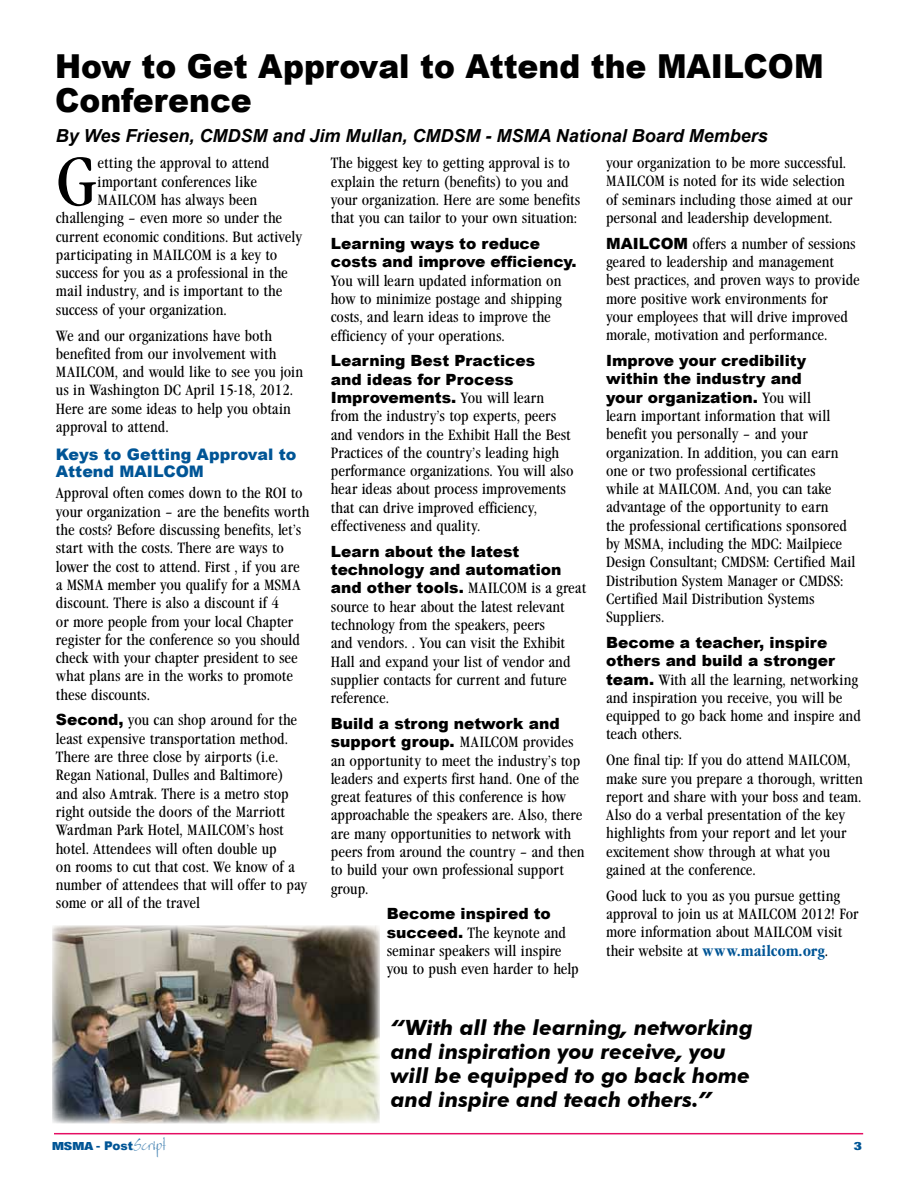
<style>
.page{position:relative;width:918px;height:1188px;background:#fff}
.page>*{position:absolute;margin:0;border:0;box-sizing:border-box;transform-origin:0 0}
.t1{font:70.2px "Garamond Condensed Book DTC";color:#000}
.t2{font:900 33px/34.5px "Arial";color:#000;scale:.95 1}
.t3{font:italic 700 21px/24px "Futura BT";color:#000}
.t4{font:italic 700 18px "Arial";color:#000}
.t5{font:16.5px "Bergell Let Plain";color:#4d88b6}
.t6{font:900 15.9px/16.5px "Arial";color:#005596}
.t7{font:15.45px/18.3px "Garamond Condensed Book DTC";color:#000}
.t8{font:900 15.45px/18.3px "Arial";color:#000}
.t9{font:12px "Sans Black Condensed DTC";color:#005596;scale:1.4 1}
.s1{font-family:"Arial";font-weight:900}
.s2{font-family:"Garamond Condensed Book DTC";font-weight:400}
.s3{font-family:"Garamond Condensed Bold DTC";color:#005596}
.s4{font-family:"Sans Black Condensed DTC";font-size:12px;color:#005596}
.s5{font-family:"Arial";font-weight:900;font-size:12px;color:#005596}
</style>
<div class="page">
<hr style="left:54px;top:1133px;width:809px;height:1px;background:#e50e63">
<img style="left:52px;top:926px;width:328px;height:198px">
<h2 class="t2" style="left:55px;top:48px;width:811px">How to Get Approval to Attend the MAILCOM<br>Conference</h2>
<p class="t4" style="left:56px;top:124px;width:714px">By Wes Friesen, CMDSM and Jim Mullan, CMDSM - MSMA National Board Members</p>
<h1 class="t1" style="left:56px;top:143px;width:43px">G</h1>
<p class="t7" style="left:98px;top:154px;width:173px">etting the approval to attend</p>
<p class="t7" style="left:98px;top:173px;width:161px">important conferences like</p>
<p class="t7" style="left:98px;top:191px;width:161px">MAILCOM has always been</p>
<p class="t7" style="left:56px;top:209px;width:228px">challenging – even more so under the</p>
<p class="t7" style="left:56px;top:228px;width:248px">current economic conditions. But actively</p>
<p class="t7" style="left:56px;top:246px;width:223px">participating in MAILCOM is a key to</p>
<p class="t7" style="left:56px;top:264px;width:234px">success for you as a professional in the</p>
<p class="t7" style="left:56px;top:282px;width:228px">mail industry, and is important to the</p>
<p class="t7" style="left:56px;top:301px;width:172px">success of your organization.</p>
<p class="t7" style="left:56px;top:327px;width:249px">We and our organizations have both benefited from our involvement with MAILCOM, and would like to see you join us in Washington DC April 15-18, 2012.<br>Here are some ideas to help you obtain approval to attend.</p>
<p class="t6" style="left:56px;top:446px;width:242px">Keys to Getting Approval to<br>Attend MAILCOM</p>
<p class="t7" style="left:56px;top:484px;width:255px">Approval often comes down to the ROI to your organization – are the benefits worth the costs? Before discussing benefits, let’s start with the costs. There are ways to lower the cost to attend. First , if you are a MSMA member you qualify for a MSMA discount. There is also a discount if 4<br>or more people from your local Chapter register for the conference so you should check with your chapter president to see what plans are in the works to promote these discounts.</p>
<p class="t7" style="left:56px;top:711px;width:253px"><span class="s1">Second,</span> you can shop around for the least expensive transportation method.<br>There are three close by airports (i.e.<br>Regan National, Dulles and Baltimore) and also Amtrak. There is a metro stop right outside the doors of the Marriott Wardman Park Hotel, MAILCOM’s host hotel. Attendees will often double up<br>on rooms to cut that cost. We know of a number of attendees that will offer to pay some or all of the travel</p>
<p class="t7" style="left:331px;top:154px;width:251px">The biggest key to getting approval is to explain the return (benefits) to you and your organization. Here are some benefits that you can tailor to your own situation:</p>
<p class="t8" style="left:331px;top:234px;width:247px">Learning ways to reduce costs and improve efficiency.</p>
<p class="t7" style="left:331px;top:272px;width:233px">You will learn updated information on how to minimize postage and shipping costs, and learn ideas to improve the efficiency of your operations.</p>
<p class="t8" style="left:331px;top:351px;width:215px">Learning Best Practices and ideas for Process<br>Improvements. <span class="s2">You will learn</span></p>
<p class="t7" style="left:331px;top:407px;width:244px">from the industry’s top experts, peers and vendors in the Exhibit Hall the Best Practices of the country’s leading high performance organizations. You will also hear ideas about process improvements that can drive improved efficiency, effectiveness and quality.</p>
<p class="t8" style="left:331px;top:542px;width:232px">Learn about the latest technology and automation</p>
<p class="t7" style="left:331px;top:579px;width:257px"><span class="s1">and other tools.</span> MAILCOM is a great source to hear about the latest relevant technology from the speakers, peers<br>and vendors. . You can visit the Exhibit Hall and expand your list of vendor and supplier contacts for current and future reference.</p>
<p class="t8" style="left:331px;top:714px;width:230px">Build a strong network and</p>
<p class="t7" style="left:331px;top:733px;width:255px"><span class="s1">support group.</span> MAILCOM provides an opportunity to meet the industry’s top leaders and experts first hand. One of the great features of this conference is how approachable the speakers are. Also, there are many opportunities to network with peers from around the country – and then to build your own professional support group.</p>
<p class="t8" style="left:387px;top:904px;width:166px">Become inspired to</p>
<p class="t7" style="left:387px;top:924px;width:194px"><span class="s1">succeed.</span> The keynote and seminar speakers will inspire you to push even harder to help</p>
<p class="t7" style="left:606px;top:154px;width:248px">your organization to be more successful.<br>MAILCOM is noted for its wide selection of seminars including those aimed at our personal and leadership development.</p>
<p class="t7" style="left:606px;top:235px;width:255px"><span class="s1">MAILCOM</span> offers a number of sessions geared to leadership and management best practices, and proven ways to provide more positive work environments for<br>your employees that will drive improved morale, motivation and performance.</p>
<p class="t8" style="left:606px;top:351px;width:206px">Improve your credibility within the industry and your organization. <span class="s2">You will</span></p>
<p class="t7" style="left:606px;top:407px;width:251px">learn important information that will benefit you personally – and your organization. In addition, you can earn one or two professional certificates<br>while at MAILCOM. And, you can take advantage of the opportunity to earn<br>the professional certifications sponsored by MSMA, including the MDC: Mailpiece Design Consultant; CMDSM: Certified Mail Distribution System Manager or CMDSS:<br>Certified Mail Distribution Systems Suppliers.</p>
<p class="t8" style="left:606px;top:633px;width:230px">Become a teacher, inspire others and build a stronger</p>
<p class="t7" style="left:606px;top:671px;width:256px"><span class="s1">team.</span> With all the learning, networking and inspiration you receive, you will be equipped to go back home and inspire and teach others.</p>
<p class="t7" style="left:606px;top:751px;width:258px">One final tip: If you do attend MAILCOM, make sure you prepare a thorough, written report and share with your boss and team.<br>Also do a verbal presentation of the key highlights from your report and let your excitement show through at what you gained at the conference.</p>
<p class="t7" style="left:606px;top:887px;width:254px">Good luck to you as you pursue getting approval to join us at MAILCOM 2012! For more information about MAILCOM visit their website at <span class="s3">www.mailcom.org</span>.</p>
<h3 class="t3" style="left:391px;top:1015px;width:364px">“With all the learning, networking and inspiration you receive, you will be equipped to go back home and inspire and teach others.”</h3>
<p class="t5" style="left:52px;top:1134px;width:115px"><span class="s4">MSMA -</span> <span class="s5">Post</span>Script</p>
<p class="t9" style="left:854px;top:1139px;width:7px">3</p>
</div>
